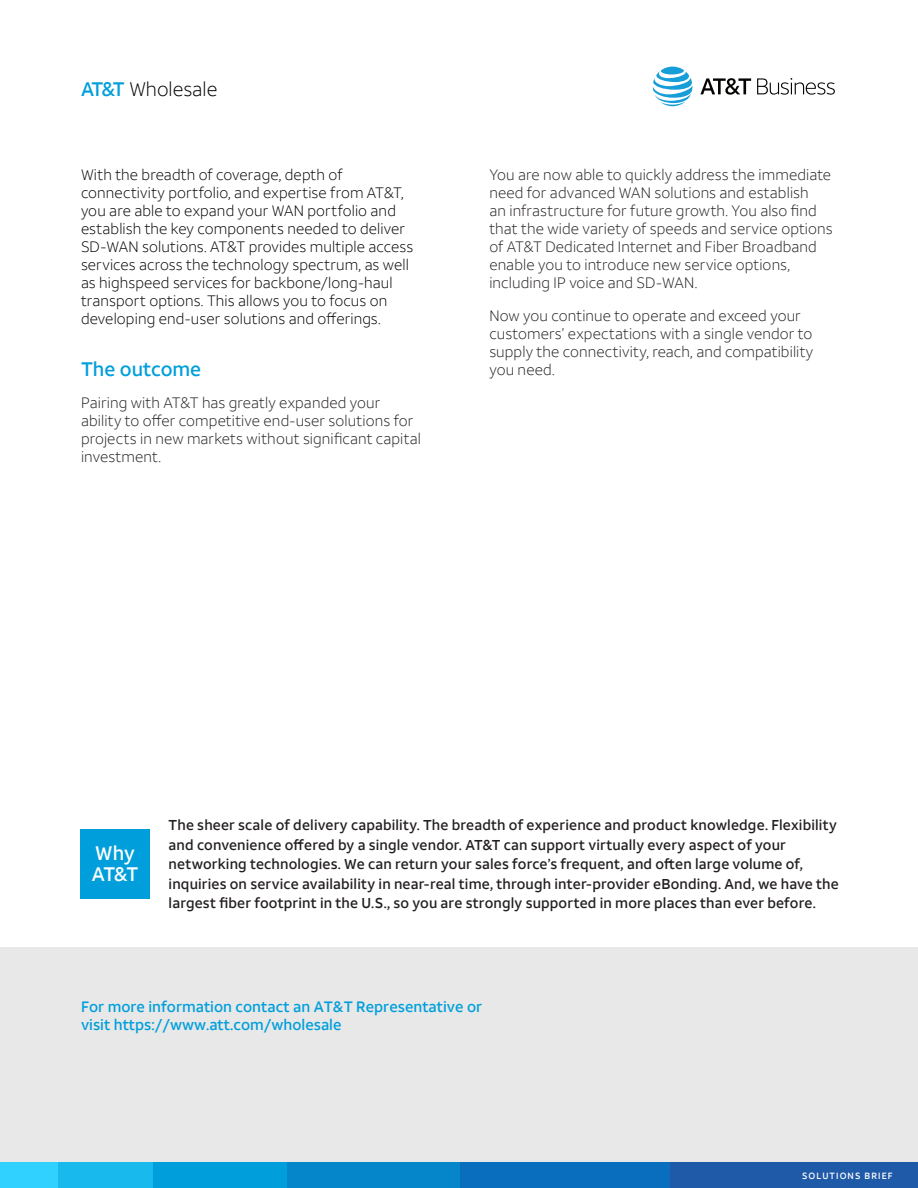
<style>
.page{position:relative;width:918px;height:1188px;background:#fff}
.page>*{position:absolute;margin:0;border:0;box-sizing:border-box;transform-origin:0 0}
.Callout{font:300 19.5px "ATT Aleck Sans";color:#000}
.t1{font:500 19.5px "ATT Aleck Sans";color:#009fdb}
.Callout-2{font:500 19.5px/21px "ATT Aleck Sans";color:#fff}
.t2{font:300 15px/18px "ATT Aleck Sans";letter-spacing:.01em;color:#231f20}
.t3{font:300 15px/18px "ATT Aleck Sans";letter-spacing:.01em;color:#000}
.More_Info{font:500 15px/18px "ATT Aleck Sans";color:#009fdb}
.t4{font:500 14.25px/19.5px "ATT Aleck Sans";letter-spacing:.01em;color:#231f20}
.t5{font:500 9px "ATT Aleck Sans";letter-spacing:.12em;color:#fff}
.s1{font-weight:500;color:#009fdb}
</style>
<div class="page">
<svg style="left:653px;top:67px;width:39px;height:39px"></svg>
<svg style="left:700px;top:78px;width:51px;height:17px"></svg>
<svg style="left:757px;top:78px;width:78px;height:17px"></svg>
<div style="left:669px;top:1163px;width:249px;height:25px;background:#1f5aa9"></div>
<div style="left:459px;top:1163px;width:211px;height:25px;background:#0a6ebe"></div>
<div style="left:287px;top:1163px;width:172px;height:25px;background:#0586cb"></div>
<div style="left:153px;top:1163px;width:134px;height:25px;background:#009fdb"></div>
<div style="left:57px;top:1163px;width:96px;height:25px;background:#18b9ed"></div>
<div style="left:0;top:1162px;width:57px;height:26px;background:#30d1ff"></div>
<div style="left:0;top:947px;width:918px;height:215px;background:#e8e8e8"></div>
<div style="left:81px;top:829px;width:69px;height:69px;background:#009fdb"></div>
<p class="Callout" style="left:81px;top:77px;width:138px"><span class="s1">AT&amp;T</span> Wholesale</p>
<p class="t3" style="left:81px;top:165px;width:334px">With the breadth of coverage, depth of connectivity portfolio, and expertise from AT&amp;T, you are able to expand your WAN portfolio and establish the key components needed to deliver SD-WAN solutions. AT&amp;T provides multiple access services across the technology spectrum, as well as highspeed services for backbone/long-haul transport options. This allows you to focus on developing end-user solutions and offerings.</p>
<p class="t1" style="left:81px;top:357px;width:122px">The outcome</p>
<p class="t2" style="left:81px;top:393px;width:341px">Pairing with AT&amp;T has greatly expanded your ability to offer competitive end-user solutions for projects in new markets without significant capital investment.</p>
<p class="t2" style="left:489px;top:165px;width:345px">You are now able to quickly address the immediate need for advanced WAN solutions and establish<br>an infrastructure for future growth. You also find that the wide variety of speeds and service options of AT&amp;T Dedicated Internet and Fiber Broadband enable you to introduce new service options, including IP voice and SD-WAN.</p>
<p class="t2" style="left:489px;top:306px;width:326px">Now you continue to operate and exceed your customers’ expectations with a single vendor to supply the connectivity, reach, and compatibility you need.</p>
<p class="Callout-2" style="left:92px;top:843px;width:48px">Why<br>AT&amp;T</p>
<p class="t4" style="left:169px;top:815px;width:672px">The sheer scale of delivery capability. The breadth of experience and product knowledge. Flexibility and convenience offered by a single vendor. AT&amp;T can support virtually every aspect of your networking technologies. We can return your sales force’s frequent, and often large volume of, inquiries on service availability in near-real time, through inter-provider eBonding. And, we have the largest fiber footprint in the U.S., so you are strongly supported in more places than ever before.</p>
<p class="More_Info" style="left:81px;top:998px;width:403px">For more information contact an AT&amp;T Representative or visit https://www.att.com/wholesale</p>
<p class="t5" style="left:802px;top:1170px;width:92px">SOLUTIONS BRIEF</p>
</div>
